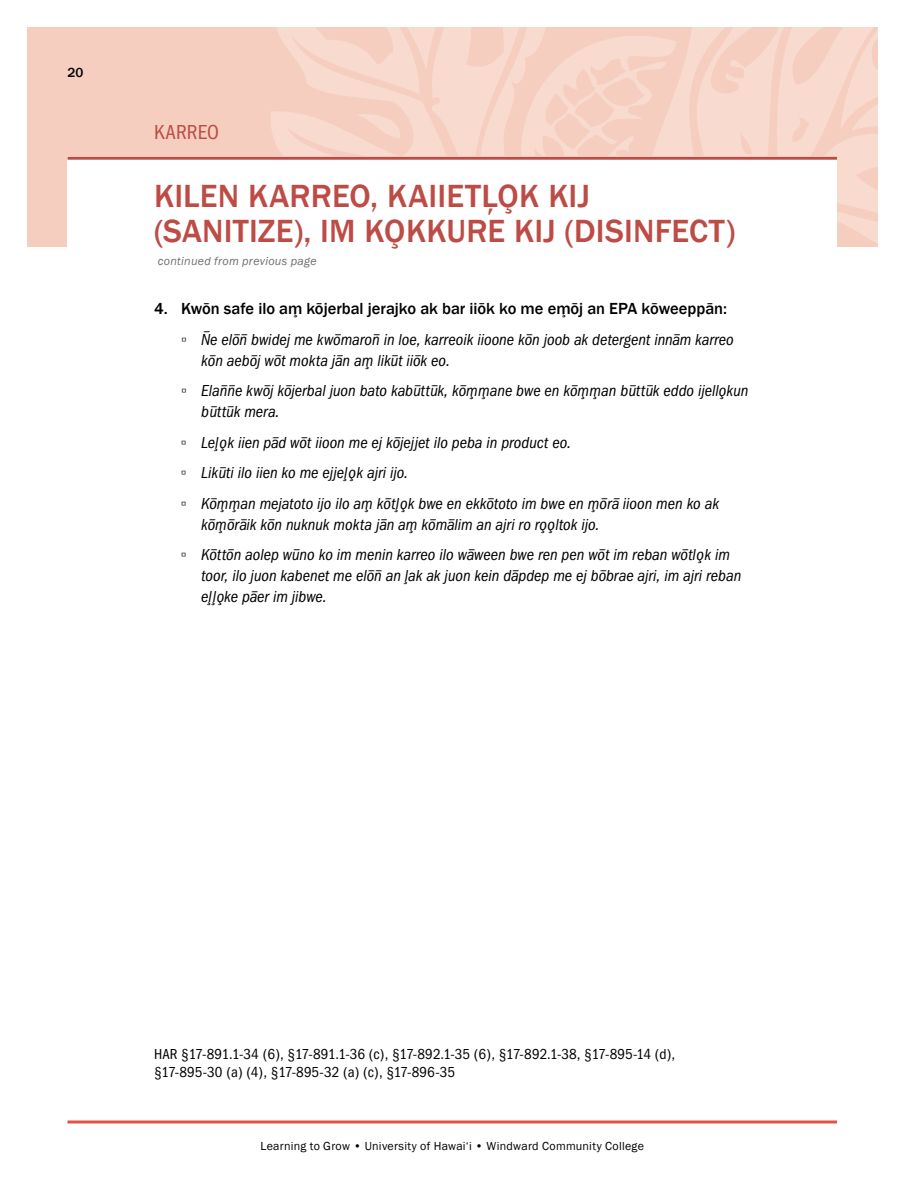
<style>
.page{position:relative;width:918px;height:1188px;background:#fff}
.page>*{position:absolute;margin:0;border:0;box-sizing:border-box;transform-origin:0 0}
.t1{font:500 33px "Franklin Gothic";letter-spacing:.005em;color:#bc4c45}
.t2{font:condensed 21px "Franklin Gothic";color:#bc4c45}
.t3{font:italic condensed 16.5px/30.5px "Franklin Gothic";color:#000}
.t4{font:condensed 15px/18px "Franklin Gothic";letter-spacing:-.005em;color:#000}
.t5{font:500 13.5px "Franklin Gothic";color:#000}
.t6{font:12px "Franklin Gothic";letter-spacing:.025em;color:#000}
.t7{font:italic 12px "Franklin Gothic";letter-spacing:.025em;color:#6d6e71}
.s1{font-weight:500;font-style:normal;font-stretch:normal}
.s2{font-style:normal;font-stretch:normal}
</style>
<div class="page">
<div style="left:27px;top:27px;width:851px;height:220px;background:#f5cec0"></div>
<svg style="left:677px;top:27px;width:201px;height:216px;fill:#f8dacf"></svg>
<svg style="left:264px;top:27px;width:189px;height:130px;fill:#f8dacf"></svg>
<svg style="left:453px;top:27px;width:224px;height:130px"></svg>
<svg style="left:356px;top:111px;width:49px;height:27px"></svg>
<svg style="left:68px;top:1120px;width:769px;height:4px;background:#e97d71"></svg>
<div style="left:68px;top:157px;width:769px;height:127px;background:#fff"></div>
<hr style="left:68px;top:157px;width:769px;height:3px;background:#bc4c45">
<p class="t5" style="left:68px;top:64px;width:17px">20</p>
<p class="t2" style="left:154px;top:120px;width:66px">KARREO</p>
<h1 class="t1" style="left:154px;top:176px;width:137px">KILEN KARR</h1>
<h1 class="t1" style="left:332px;top:176px;width:246px">EO, KAII ETĻO¸K KIJ</h1>
<h1 class="t1" style="left:154px;top:211px;width:170px">(SANITIZE), IM</h1>
<h1 class="t1" style="left:364px;top:211px;width:373px">KO¸KKUR E KIJ (DISIN FECT)</h1>
<p class="t7" style="left:158px;top:254px;width:160px">continued from previous page</p>
<p class="t3" style="left:181px;top:294px;width:554px;text-indent:-27px"><span class="s1">4. Kwōn safe ilo am¸ kōjerbal jerajko ak bar iiōk ko me em¸ ōj an EPA kōweeppān: </span><span class="s2">▫</span> Ne elo–n– bwidej me kwo–maron– in loe, karreoik iioone ko–n joob ak detergent inna–m karreo</p>
<p class="t3" style="left:204px;top:315px;width:8px">–</p>
<p class="t3" style="left:201px;top:345px;width:250px">ko–n aebo–j wo–t mokta ja–n am¸ liku–t iio–k eo.</p>
<p class="t3" style="left:181px;top:376px;width:569px"><span class="s2">▫</span> Elan–n–e kwo–j ko–jerbal juon bato kabu–ttu–k, ko–m¸ m¸ ane bwe en ko–m¸ m¸ an bu–ttu–k eddo ijello¸kun</p>
<p class="t3" style="left:181px;top:397px;width:540px;text-indent:20px">bu–ttu–k mera.<br><span class="s2">▫</span> Lel¸o¸k iien pa–d wo–t iioon me ej ko–jejjet ilo peba in product eo.<br><span class="s2">▫</span> Liku–ti ilo iien ko me ejjel¸o¸k ajri ijo.<br><span class="s2">▫</span> Ko–m¸ m¸ an mejatoto ijo ilo am¸ ko–tl¸o¸k bwe en ekko–toto im bwe en m¸ o–ra– iioon men ko ak</p>
<p class="t3" style="left:181px;top:509px;width:551px;text-indent:20px">ko–m¸ o–ra–ik ko–n nuknuk mokta ja–n am¸ ko–ma–lim an ajri ro ro¸o¸ltok ijo.<br><span class="s2">▫</span> Ko–tto–n aolep wu–no ko im menin karreo ilo wa–ween bwe ren pen wo–t im reban wo–tlo¸k im</p>
<p class="t3" style="left:201px;top:565px;width:542px;line-height:21px">toor, ilo juon kabenet me elo–n– an l¸ak ak juon kein da–pdep me ej bo–brae ajri, im ajri reban el¸l¸o¸ke pa–er im jibwe.</p>
<p class="t4" style="left:154px;top:1045px;width:523px">HAR §17-891.1-34 (6), §17-891.1-36 (c), §17-892.1-35 (6), §17-892.1-38, §17-895-14 (d), §17-895-30 (a) (4), §17-895-32 (a) (c), §17-896-35</p>
<p class="t6" style="left:261px;top:1138px;width:385px">Learning to Grow • University of Hawai‘i • Windward Community College</p>
</div>
